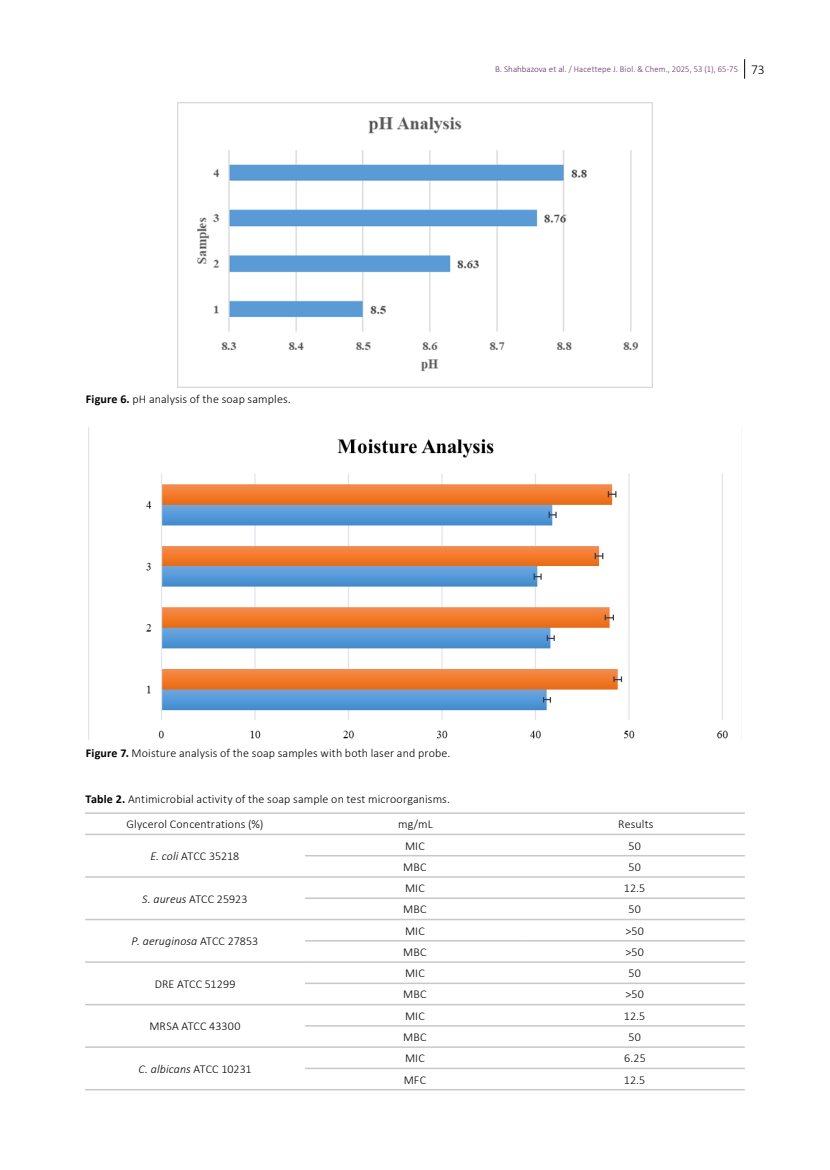
<style>
.page{position:relative;width:830px;height:1170px;background:#fff}
.page>*{position:absolute;margin:0;border:0;box-sizing:border-box;transform-origin:0 0}
.t1{font:300 12px "Calibri";letter-spacing:.01em;color:#000}
.t2{font:italic 300 12px "Calibri";letter-spacing:.01em;color:#000}
.t3{font:300 9px "Calibri";letter-spacing:.015em;color:#642e68}
.s1{font-weight:700}
.s2{font-size:13.5px;color:#000}
.s3{font-style:italic}
.s4{font-style:normal}
</style>
<div class="page">
<svg style="left:744px;top:59px;width:1px;height:20px"></svg>
<img style="left:178px;top:102px;width:474px;height:285px">
<img style="left:146px;top:439px;width:582px;height:300px">
<hr style="left:85px;top:812px;width:220px;height:1px;background:#c8c8c8">
<hr style="left:305px;top:812px;width:219px;height:1px;background:#c8c8c8">
<hr style="left:524px;top:812px;width:220px;height:1px;background:#c8c8c8">
<hr style="left:85px;top:833px;width:220px;height:2px;background:#c8c8c8">
<hr style="left:305px;top:833px;width:219px;height:2px;background:#c8c8c8">
<hr style="left:524px;top:833px;width:220px;height:2px;background:#c8c8c8">
<hr style="left:305px;top:854px;width:219px;height:2px;background:#c8c8c8">
<hr style="left:524px;top:854px;width:220px;height:2px;background:#c8c8c8">
<hr style="left:85px;top:876px;width:220px;height:1px;background:#c8c8c8">
<hr style="left:305px;top:876px;width:219px;height:1px;background:#c8c8c8">
<hr style="left:524px;top:876px;width:220px;height:1px;background:#c8c8c8">
<hr style="left:305px;top:897px;width:219px;height:1px;background:#c8c8c8">
<hr style="left:524px;top:897px;width:220px;height:1px;background:#c8c8c8">
<hr style="left:85px;top:918px;width:220px;height:2px;background:#c8c8c8">
<hr style="left:305px;top:918px;width:219px;height:2px;background:#c8c8c8">
<hr style="left:524px;top:918px;width:220px;height:2px;background:#c8c8c8">
<hr style="left:305px;top:939px;width:219px;height:2px;background:#c8c8c8">
<hr style="left:524px;top:939px;width:220px;height:2px;background:#c8c8c8">
<hr style="left:85px;top:961px;width:220px;height:1px;background:#c8c8c8">
<hr style="left:305px;top:961px;width:219px;height:1px;background:#c8c8c8">
<hr style="left:524px;top:961px;width:220px;height:1px;background:#c8c8c8">
<hr style="left:305px;top:982px;width:219px;height:2px;background:#c8c8c8">
<hr style="left:524px;top:982px;width:220px;height:2px;background:#c8c8c8">
<hr style="left:85px;top:1003px;width:220px;height:2px;background:#c8c8c8">
<hr style="left:305px;top:1003px;width:219px;height:2px;background:#c8c8c8">
<hr style="left:524px;top:1003px;width:220px;height:2px;background:#c8c8c8">
<hr style="left:305px;top:1025px;width:219px;height:1px;background:#c8c8c8">
<hr style="left:524px;top:1025px;width:220px;height:1px;background:#c8c8c8">
<hr style="left:85px;top:1046px;width:220px;height:1px;background:#c8c8c8">
<hr style="left:305px;top:1046px;width:219px;height:1px;background:#c8c8c8">
<hr style="left:524px;top:1046px;width:220px;height:1px;background:#c8c8c8">
<hr style="left:305px;top:1067px;width:219px;height:2px;background:#c8c8c8">
<hr style="left:524px;top:1067px;width:220px;height:2px;background:#c8c8c8">
<hr style="left:85px;top:1088px;width:220px;height:2px;background:#c8c8c8">
<hr style="left:305px;top:1088px;width:219px;height:2px;background:#c8c8c8">
<hr style="left:524px;top:1088px;width:220px;height:2px;background:#c8c8c8">
<p class="t1" style="left:86px;top:391px;width:206px"><span class="s1">Figure 6.</span> pH analysis of the soap samples.</p>
<p class="t3" style="left:495px;top:63px;width:271px">B. Shahbazova et al. / Hacettepe J. Biol. &amp; Chem., 2025, 53 (1), 65-75 <span class="s2">73</span></p>
<p class="t1" style="left:86px;top:745px;width:366px"><span class="s1">Figure 7.</span> Moisture analysis of the soap samples with both laser and probe.</p>
<p class="t1" style="left:86px;top:791px;width:366px"><span class="s1">Table 2.</span> Antimicrobial activity of the soap sample on test microorganisms.</p>
<p class="t1" style="left:127px;top:816px;width:138px">Glycerol Concentrations (%)</p>
<p class="t1" style="left:398px;top:816px;width:36px">mg/mL</p>
<p class="t1" style="left:618px;top:816px;width:37px">Results</p>
<p class="t1" style="left:150px;top:848px;width:90px"><span class="s3">E. coli</span> ATCC 35218</p>
<p class="t1" style="left:405px;top:838px;width:21px">MIC</p>
<p class="t1" style="left:628px;top:838px;width:14px">50</p>
<p class="t1" style="left:403px;top:859px;width:25px">MBC</p>
<p class="t1" style="left:628px;top:859px;width:14px">50</p>
<p class="t1" style="left:142px;top:891px;width:107px"><span class="s3">S. aureus</span> ATCC 25923</p>
<p class="t2" style="left:132px;top:933px;width:128px">P. aeruginosa <span class="s4">ATCC 27853</span></p>
<p class="t1" style="left:155px;top:976px;width:82px">DRE ATCC 51299</p>
<p class="t1" style="left:149px;top:1018px;width:92px">MRSA ATCC 43300</p>
<p class="t2" style="left:138px;top:1061px;width:114px">C. albicans <span class="s4">ATCC 10231</span></p>
<p class="t1" style="left:405px;top:880px;width:21px">MIC</p>
<p class="t1" style="left:623px;top:880px;width:23px">12.5</p>
<p class="t1" style="left:403px;top:901px;width:25px">MBC</p>
<p class="t1" style="left:628px;top:901px;width:14px">50</p>
<p class="t1" style="left:405px;top:923px;width:21px">MIC</p>
<p class="t1" style="left:625px;top:923px;width:20px">&gt;50</p>
<p class="t1" style="left:403px;top:944px;width:25px">MBC</p>
<p class="t1" style="left:625px;top:944px;width:20px">&gt;50</p>
<p class="t1" style="left:405px;top:965px;width:21px">MIC</p>
<p class="t1" style="left:628px;top:965px;width:14px">50</p>
<p class="t1" style="left:403px;top:986px;width:25px">MBC</p>
<p class="t1" style="left:625px;top:986px;width:20px">&gt;50</p>
<p class="t1" style="left:405px;top:1008px;width:21px">MIC</p>
<p class="t1" style="left:623px;top:1008px;width:23px">12.5</p>
<p class="t1" style="left:403px;top:1029px;width:25px">MBC</p>
<p class="t1" style="left:628px;top:1029px;width:14px">50</p>
<p class="t1" style="left:405px;top:1050px;width:21px">MIC</p>
<p class="t1" style="left:624px;top:1050px;width:23px">6.25</p>
<p class="t1" style="left:403px;top:1071px;width:24px">MFC</p>
<p class="t1" style="left:623px;top:1071px;width:23px">12.5</p>
</div>
